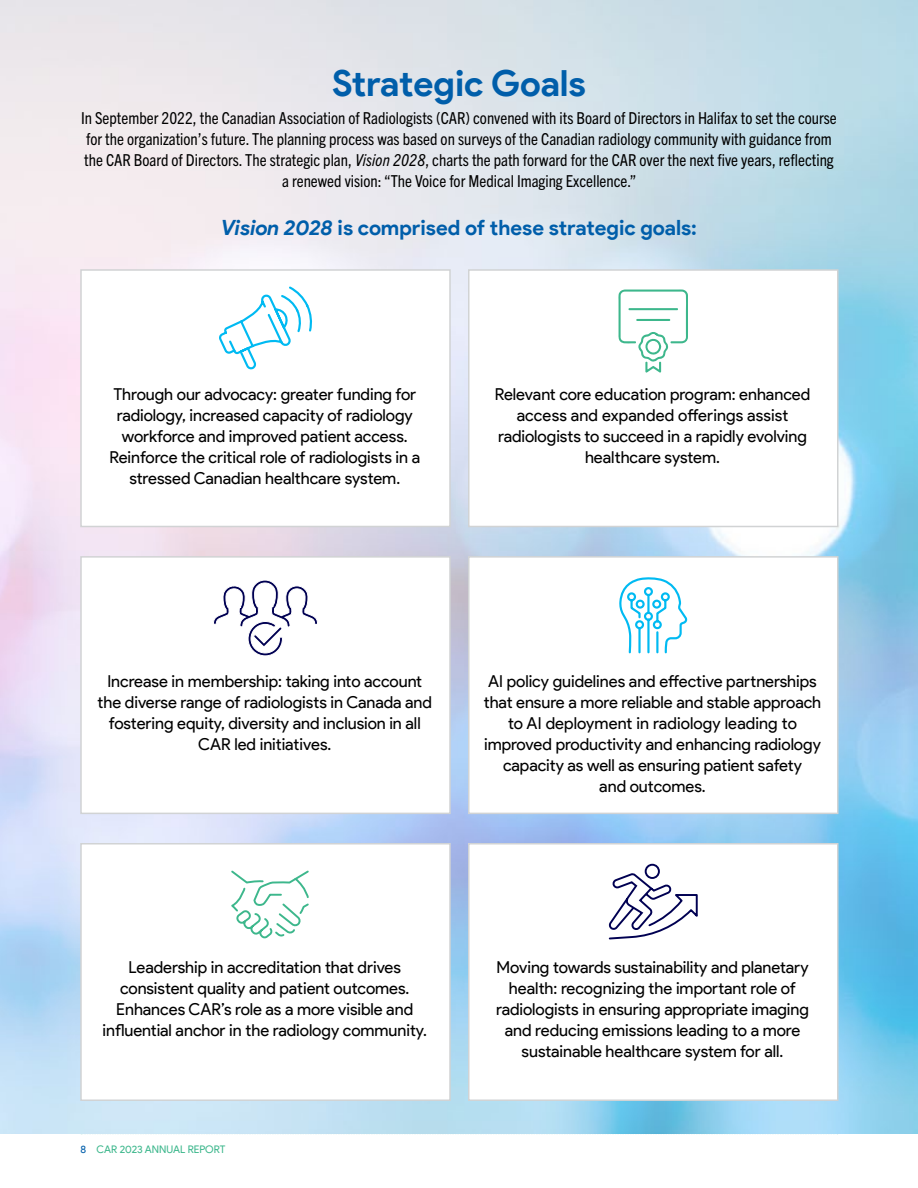
<style>
.page{position:relative;width:918px;height:1188px;background:#fff}
.page>*{position:absolute;margin:0;border:0;box-sizing:border-box;transform-origin:0 0}
.t1{font:700 36px "Product Sans";letter-spacing:-.005em;color:#005eaa}
.t2{font:700 21px "Product Sans";color:#005eaa}
.t3{font:16.5px/21px "Product Sans";color:#000;text-align:center}
.t4{font:condensed 16.5px/21px "Trade Gothic Next LT Pro";color:#000;text-align:center}
.t5{font:10.5px "Product Sans";color:#3db78c}
.s1{font-style:italic}
.s2{color:#005eaa}
</style>
<div class="page">
<img style="left:0;top:0;width:918px;height:1134px">
<div style="left:80px;top:269px;width:371px;height:258px;background:#fff;border:2px solid #d1d3d4"></div>
<div style="left:468px;top:269px;width:370px;height:258px;background:#fff;border:2px solid #d1d3d4"></div>
<div style="left:80px;top:556px;width:371px;height:258px;background:#fff;border:2px solid #d1d3d4"></div>
<div style="left:468px;top:556px;width:370px;height:258px;background:#fff;border:2px solid #d1d3d4"></div>
<div style="left:80px;top:843px;width:371px;height:258px;background:#fff;border:2px solid #d1d3d4"></div>
<div style="left:468px;top:843px;width:370px;height:258px;background:#fff;border:2px solid #d1d3d4"></div>
<svg style="left:219px;top:286px;width:93px;height:84px"></svg>
<svg style="left:231px;top:870px;width:78px;height:68px"></svg>
<svg style="left:618px;top:289px;width:70px;height:84px"></svg>
<svg style="left:213px;top:524px;width:105px;height:132px"></svg>
<svg style="left:619px;top:577px;width:68px;height:77px"></svg>
<svg style="left:608px;top:863px;width:90px;height:77px"></svg>
<h1 class="t1" style="left:332px;top:61px;width:255px">Strategic Goals</h1>
<p class="t4" style="left:81px;top:106px;width:757px">In September 2022, the Canadian Association of Radiologists (CAR) convened with its Board of Directors in Halifax to set the course for the organization’s future. The planning process was based on surveys of the Canadian radiology community with guidance from the CAR Board of Directors. The strategic plan, <span class="s1">Vision 2028</span>, charts the path forward for the CAR over the next five years, reflecting a renewed vision: “The Voice for Medical Imaging Excellence.”</p>
<p class="t2" style="left:221px;top:215px;width:477px"><span class="s1">Vision 2028</span> is comprised of these strategic goals:</p>
<p class="t3" style="left:109px;top:384px;width:312px">Through our advocacy: greater funding for radiology, increased capacity of radiology workforce and improved patient access.<br>Reinforce the critical role of radiologists in a stressed Canadian healthcare system.</p>
<p class="t3" style="left:495px;top:384px;width:317px">Relevant core education program: enhanced access and expanded offerings assist radiologists to succeed in a rapidly evolving healthcare system.</p>
<p class="t3" style="left:98px;top:671px;width:336px">Increase in membership: taking into account the diverse range of radiologists in Canada and fostering equity, diversity and inclusion in all CAR led initiatives.</p>
<p class="t3" style="left:484px;top:671px;width:339px">AI policy guidelines and effective partnerships that ensure a more reliable and stable approach to AI deployment in radiology leading to improved productivity and enhancing radiology capacity as well as ensuring patient safety<br>and outcomes.</p>
<p class="t3" style="left:103px;top:957px;width:326px">Leadership in accreditation that drives consistent quality and patient outcomes.<br>Enhances CAR’s role as a more visible and influential anchor in the radiology community.</p>
<p class="t3" style="left:496px;top:957px;width:314px">Moving towards sustainability and planetary health: recognizing the important role of radiologists in ensuring appropriate imaging and reducing emissions leading to a more sustainable healthcare system for all.</p>
<p class="t5" style="left:81px;top:1143px;width:146px"><span class="s2">8</span> CAR 2023 ANNUAL REPORT</p>
</div>
